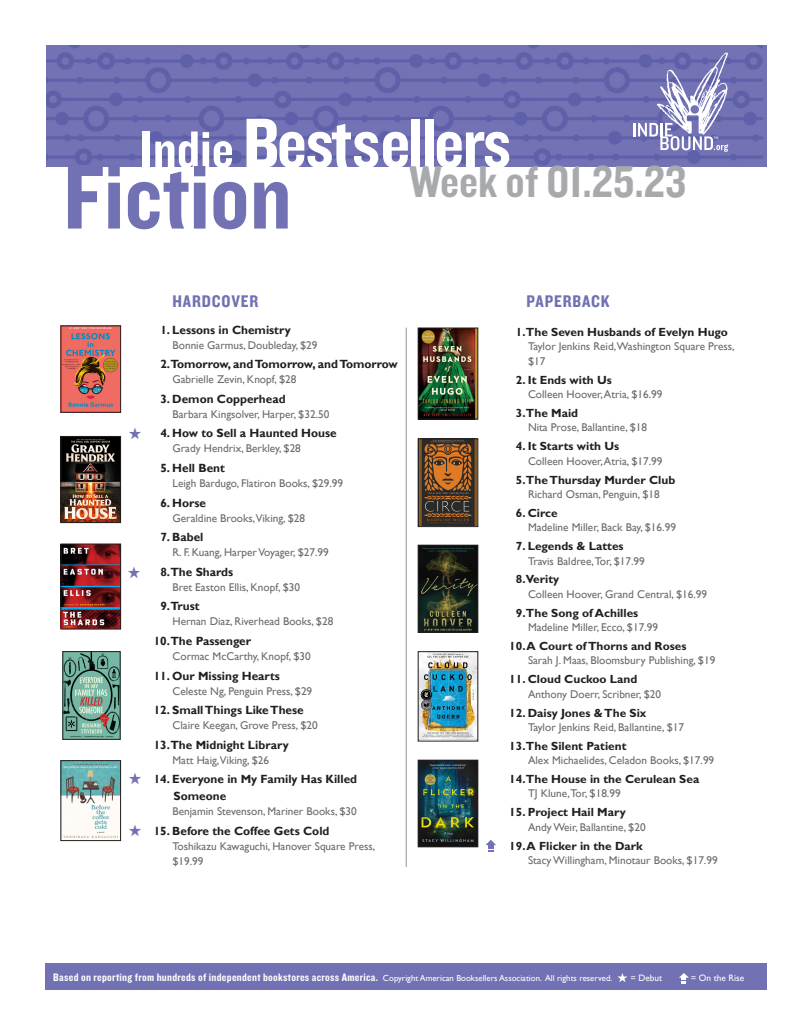
<style>
.page{position:relative;width:810px;height:1035px;background:#fff}
.page>*{position:absolute;margin:0;border:0;box-sizing:border-box;transform-origin:0 0}
.t1{font:95.5px "Knockout 50 Welterweight";color:#7171b3}
.t2{font:73.38px "Knockout 50 Welterweight";letter-spacing:-.03em;color:#fff}
.t3{font:46.25px "Knockout 50 Welterweight";color:#a8a9ad}
.t4{font:17.5px "Knockout 50 Welterweight";letter-spacing:.05em;color:#7171b3}
.BestsellerTitle{font:700 11.88px "Gill Sans";color:#231f20}
.BestsellerTitle-2{font:700 11.88px/16.9px "Gill Sans";color:#231f20}
.Body_Text_2{font:11.25px/15px "Gill Sans";color:#6b6b6e}
.t5{font:11.25px "Knockout 50 Welterweight";letter-spacing:.025em;color:#fff}
.t6{font:9.25px "Gill Sans";color:#fff}
.s1{font-size:54.25px}
.s2{font-family:"Gill Sans";font-size:8.75px}
</style>
<div class="page">
<img style="left:46px;top:45px;width:716px;height:122px">
<hr style="left:406px;top:328px;width:1px;height:539px;background:#939598">
<div style="left:45px;top:963px;width:722px;height:27px;background:#7171b3"></div>
<hr style="left:633px;top:123px;width:3px;height:14px;background:#fff">
<svg style="left:638px;top:52px;width:90px;height:100px"></svg>
<svg style="left:617px;top:973px;width:11px;height:9px"></svg>
<svg style="left:679px;top:973px;width:10px;height:11px"></svg>
<img style="left:63px;top:328px;width:56px;height:83px">
<div style="left:61px;top:326px;width:60px;height:87px;border:1px solid #231f20"></div>
<img style="left:63px;top:546px;width:56px;height:81px">
<div style="left:61px;top:544px;width:60px;height:85px;border:1px solid #231f20"></div>
<img style="left:63px;top:438px;width:56px;height:83px">
<div style="left:61px;top:436px;width:60px;height:87px;border:1px solid #231f20"></div>
<img style="left:63px;top:762px;width:56px;height:77px">
<div style="left:61px;top:760px;width:60px;height:81px;border:1px solid #231f20"></div>
<img style="left:65px;top:653px;width:53px;height:84px">
<div style="left:63px;top:651px;width:57px;height:88px;border:1px solid #231f20"></div>
<svg style="left:485px;top:840px;width:11px;height:12px"></svg>
<img style="left:420px;top:654px;width:56px;height:85px">
<img style="left:420px;top:762px;width:56px;height:83px">
<div style="left:418px;top:760px;width:60px;height:87px;border:1px solid #231f20"></div>
<img style="left:420px;top:330px;width:56px;height:87px">
<div style="left:418px;top:328px;width:60px;height:91px;border:1px solid #231f20"></div>
<img style="left:420px;top:547px;width:56px;height:83px">
<div style="left:418px;top:545px;width:60px;height:87px;border:1px solid #231f20"></div>
<img style="left:420px;top:441px;width:56px;height:84px">
<div style="left:418px;top:439px;width:60px;height:88px;border:1px solid #231f20"></div>
<p class="t2" style="left:140px;top:95px;width:373px"><span class="s1">Indie</span> Bestsellers</p>
<p class="t1" style="left:63px;top:134px;width:230px">Fiction</p>
<p class="t3" style="left:409px;top:151px;width:279px">Week of 01.25.23</p>
<p class="t4" style="left:172px;top:290px;width:87px">HARDCOVER</p>
<p class="t4" style="left:527px;top:290px;width:85px">PAPERBACK</p>
<p class="BestsellerTitle-2" style="left:160px;top:322px;width:132px">1. Lessons in Chemistry</p>
<p class="Body_Text_2" style="left:172px;top:338px;width:147px">Bonnie Garmus, Doubleday, $29</p>
<p class="BestsellerTitle-2" style="left:160px;top:356px;width:239px">2.Tomorrow, and Tomorrow, and Tomorrow</p>
<p class="Body_Text_2" style="left:172px;top:372px;width:125px">Gabrielle Zevin, Knopf, $28</p>
<p class="BestsellerTitle-2" style="left:160px;top:391px;width:127px">3. Demon Copperhead</p>
<p class="Body_Text_2" style="left:172px;top:407px;width:158px">Barbara Kingsolver, Harper, $32.50</p>
<p class="BestsellerTitle-2" style="left:160px;top:425px;width:178px">4. How to Sell a Haunted House</p>
<p class="Body_Text_2" style="left:172px;top:441px;width:130px">Grady Hendrix, Berkley, $28</p>
<p class="BestsellerTitle-2" style="left:160px;top:460px;width:66px">5. Hell Bent</p>
<p class="Body_Text_2" style="left:172px;top:476px;width:172px">Leigh Bardugo, Flatiron Books, $29.99</p>
<p class="BestsellerTitle-2" style="left:160px;top:494px;width:47px">6. Horse</p>
<p class="Body_Text_2" style="left:172px;top:511px;width:134px">Geraldine Brooks,Viking, $28</p>
<p class="BestsellerTitle-2" style="left:160px;top:529px;width:45px">7. Babel</p>
<p class="Body_Text_2" style="left:172px;top:545px;width:158px">R. F. Kuang, Harper Voyager, $27.99</p>
<p class="BestsellerTitle-2" style="left:160px;top:564px;width:74px">8.The Shards</p>
<p class="Body_Text_2" style="left:172px;top:580px;width:129px">Bret Easton Ellis, Knopf, $30</p>
<p class="BestsellerTitle-2" style="left:160px;top:598px;width:41px">9.Trust</p>
<p class="Body_Text_2" style="left:172px;top:614px;width:162px">Hernan Diaz, Riverhead Books, $28</p>
<p class="BestsellerTitle-2" style="left:154px;top:633px;width:99px">10.The Passenger</p>
<p class="Body_Text_2" style="left:172px;top:649px;width:140px">Cormac McCarthy, Knopf, $30</p>
<p class="BestsellerTitle-2" style="left:154px;top:667px;width:128px">11. Our Missing Hearts</p>
<p class="Body_Text_2" style="left:172px;top:683px;width:141px">Celeste Ng, Penguin Press, $29</p>
<p class="BestsellerTitle-2" style="left:154px;top:702px;width:152px">12. Small Things Like These</p>
<p class="Body_Text_2" style="left:172px;top:718px;width:147px">Claire Keegan, Grove Press, $20</p>
<p class="BestsellerTitle-2" style="left:154px;top:737px;width:137px">13.The Midnight Library</p>
<p class="Body_Text_2" style="left:172px;top:753px;width:98px">Matt Haig,Viking, $26</p>
<p class="BestsellerTitle-2" style="left:174px;top:771px;width:185px;text-indent:-20px">14. Everyone in My Family Has Killed<br>Someone</p>
<p class="Body_Text_2" style="left:172px;top:804px;width:186px">Benjamin Stevenson, Mariner Books, $30</p>
<p class="BestsellerTitle-2" style="left:154px;top:823px;width:177px">15. Before the Coffee Gets Cold</p>
<p class="Body_Text_2" style="left:172px;top:839px;width:204px">Toshikazu Kawaguchi, Hanover Square Press, $19.99</p>
<p class="BestsellerTitle" style="left:516px;top:325px;width:214px">1.The Seven Husbands of Evelyn Hugo</p>
<p class="Body_Text_2" style="left:528px;top:340px;width:208px;line-height:14.4px">Taylor Jenkins Reid,Washington Square Press, $17</p>
<p class="BestsellerTitle" style="left:516px;top:373px;width:98px">2. It Ends with Us</p>
<p class="Body_Text_2" style="left:528px;top:387px;width:136px">Colleen Hoover, Atria, $16.99</p>
<p class="BestsellerTitle" style="left:516px;top:406px;width:64px">3.The Maid</p>
<p class="Body_Text_2" style="left:528px;top:420px;width:121px">Nita Prose, Ballantine, $18</p>
<p class="BestsellerTitle" style="left:516px;top:439px;width:105px">4. It Starts with Us</p>
<p class="Body_Text_2" style="left:528px;top:454px;width:136px">Colleen Hoover, Atria, $17.99</p>
<p class="BestsellerTitle" style="left:516px;top:473px;width:161px">5.The Thursday Murder Club</p>
<p class="Body_Text_2" style="left:528px;top:487px;width:133px">Richard Osman, Penguin, $18</p>
<p class="BestsellerTitle" style="left:516px;top:506px;width:43px">6. Circe</p>
<p class="Body_Text_2" style="left:528px;top:520px;width:149px">Madeline Miller, Back Bay, $16.99</p>
<p class="BestsellerTitle" style="left:516px;top:539px;width:109px">7. Legends &amp; Lattes</p>
<p class="Body_Text_2" style="left:528px;top:553px;width:118px">Travis Baldree,Tor, $17.99</p>
<p class="BestsellerTitle" style="left:516px;top:572px;width:45px">8.Verity</p>
<p class="Body_Text_2" style="left:528px;top:587px;width:181px">Colleen Hoover, Grand Central, $16.99</p>
<p class="BestsellerTitle" style="left:516px;top:606px;width:124px">9.The Song of Achilles</p>
<p class="Body_Text_2" style="left:528px;top:620px;width:132px">Madeline Miller, Ecco, $17.99</p>
<p class="BestsellerTitle" style="left:509px;top:639px;width:179px">10. A Court of Thorns and Roses</p>
<p class="Body_Text_2" style="left:528px;top:653px;width:189px">Sarah J. Maas, Bloomsbury Publishing, $19</p>
<p class="BestsellerTitle" style="left:509px;top:672px;width:130px">11. Cloud Cuckoo Land</p>
<p class="Body_Text_2" style="left:528px;top:687px;width:135px">Anthony Doerr, Scribner, $20</p>
<p class="BestsellerTitle" style="left:509px;top:706px;width:139px">12. Daisy Jones &amp; The Six</p>
<p class="Body_Text_2" style="left:528px;top:720px;width:158px">Taylor Jenkins Reid, Ballantine, $17</p>
<p class="BestsellerTitle" style="left:509px;top:739px;width:119px">13.The Silent Patient</p>
<p class="Body_Text_2" style="left:528px;top:753px;width:188px">Alex Michaelides, Celadon Books, $17.99</p>
<p class="BestsellerTitle" style="left:509px;top:772px;width:192px">14.The House in the Cerulean Sea</p>
<p class="Body_Text_2" style="left:528px;top:786px;width:94px">TJ Klune,Tor, $18.99</p>
<p class="BestsellerTitle" style="left:509px;top:805px;width:118px">15. Project Hail Mary</p>
<p class="Body_Text_2" style="left:528px;top:820px;width:119px">Andy Weir, Ballantine, $20</p>
<p class="BestsellerTitle" style="left:509px;top:839px;width:135px">19. A Flicker in the Dark</p>
<p class="Body_Text_2" style="left:528px;top:853px;width:191px">Stacy Willingham, Minotaur Books, $17.99</p>
<p class="t5" style="left:53px;top:970px;width:561px">Based on reporting from hundreds of independent bookstores across America. <span class="s2">Copyright American Booksellers Association. All rights reserved.</span></p>
<p class="t6" style="left:630px;top:972px;width:33px">= Debut</p>
<p class="t6" style="left:691px;top:972px;width:55px">= On the Rise</p>
</div>
